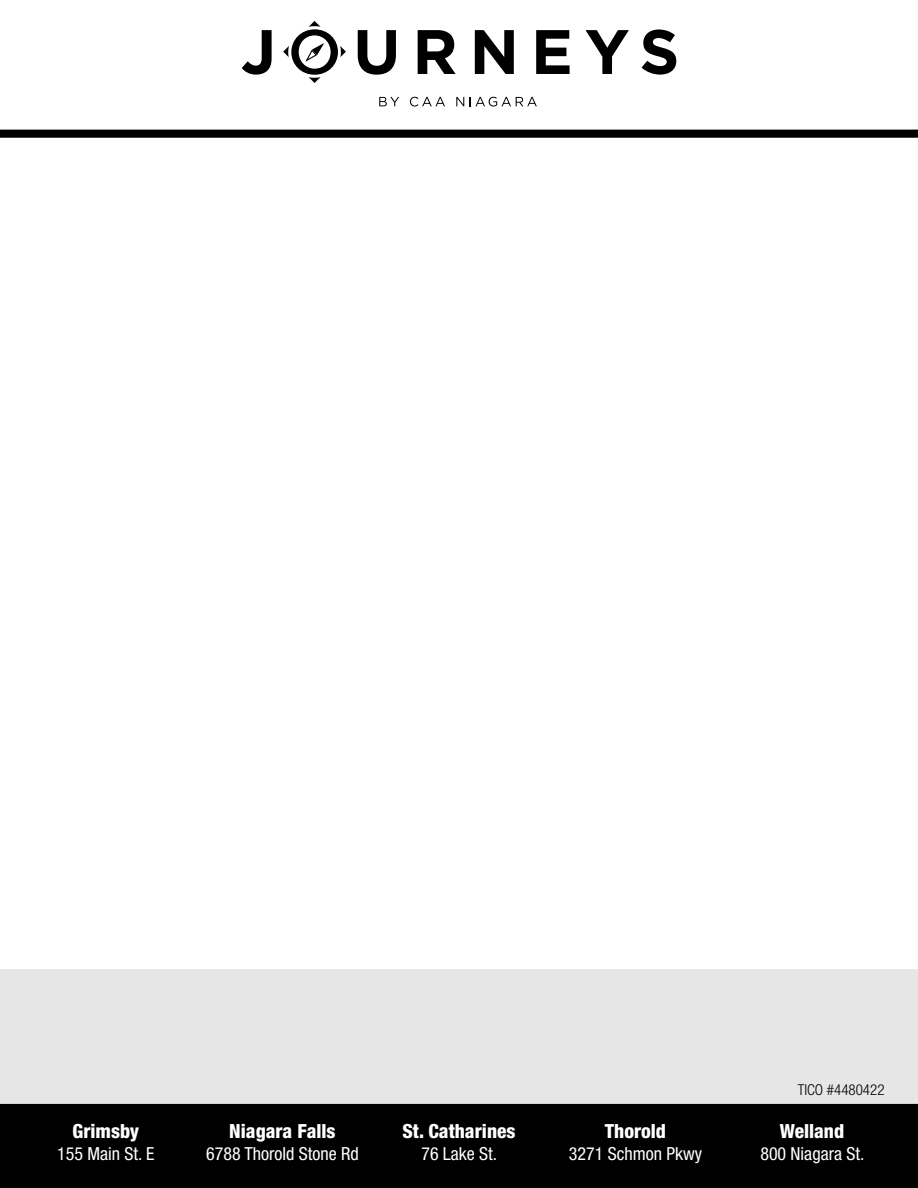
<style>
.page{position:relative;width:918px;height:1188px;background:#fff}
.page>*{position:absolute;margin:0;border:0;box-sizing:border-box;transform-origin:0 0}
.t1{font:800 condensed 19.5px "Helvetica Neue";color:#fff}
.t2{font:condensed 18px "Helvetica Neue";color:#fff}
.t3{font:300 condensed 15px "Helvetica Neue";color:#000}
</style>
<div class="page">
<div style="left:0;top:969px;width:918px;height:134px;background:#e6e6e6"></div>
<div style="left:1px;top:1105px;width:916px;height:82px;background:#000"></div>
<div style="left:0;top:1104px;width:918px;height:84px;border:2px solid #000"></div>
<svg style="left:0;top:130px;width:918px;height:8px;background:#080808"></svg>
<svg style="left:917px;top:1127px;width:1px;height:61px"></svg>
<svg style="left:242px;top:30px;width:30px;height:45px"></svg>
<svg style="left:358px;top:30px;width:38px;height:45px"></svg>
<svg style="left:418px;top:30px;width:38px;height:44px"></svg>
<svg style="left:475px;top:30px;width:39px;height:44px"></svg>
<svg style="left:536px;top:30px;width:34px;height:44px"></svg>
<svg style="left:586px;top:30px;width:43px;height:44px"></svg>
<svg style="left:642px;top:29px;width:34px;height:46px"></svg>
<svg style="left:379px;top:97px;width:20px;height:9px"></svg>
<svg style="left:410px;top:97px;width:35px;height:10px"></svg>
<svg style="left:456px;top:97px;width:8px;height:9px"></svg>
<svg style="left:470px;top:97px;width:67px;height:10px"></svg>
<svg style="left:283px;top:21px;width:63px;height:62px"></svg>
<hr style="left:917px;top:576px;width:1px;height:111px;background:#000101">
<hr style="left:917px;top:795px;width:1px;height:111px;background:#000101">
<hr style="left:917px;top:351px;width:1px;height:111px;background:#000101">
<p class="t1" style="left:73px;top:1119px;width:68px">Grimsby</p>
<p class="t2" style="left:57px;top:1143px;width:99px">155 Main St. E</p>
<p class="t1" style="left:229px;top:1119px;width:108px">Niagara Falls</p>
<p class="t2" style="left:206px;top:1143px;width:154px">6788 Thorold Stone Rd</p>
<p class="t1" style="left:402px;top:1119px;width:115px">St. Catharines</p>
<p class="t2" style="left:421px;top:1143px;width:77px">76 Lake St.</p>
<p class="t1" style="left:605px;top:1119px;width:63px">Thorold</p>
<p class="t2" style="left:569px;top:1143px;width:135px">3271 Schmon Pkwy</p>
<p class="t3" style="left:798px;top:1081px;width:88px">TICO #4480422</p>
<p class="t1" style="left:780px;top:1119px;width:66px">Welland</p>
<p class="t2" style="left:760px;top:1143px;width:106px">800 Niagara St.</p>
</div>
